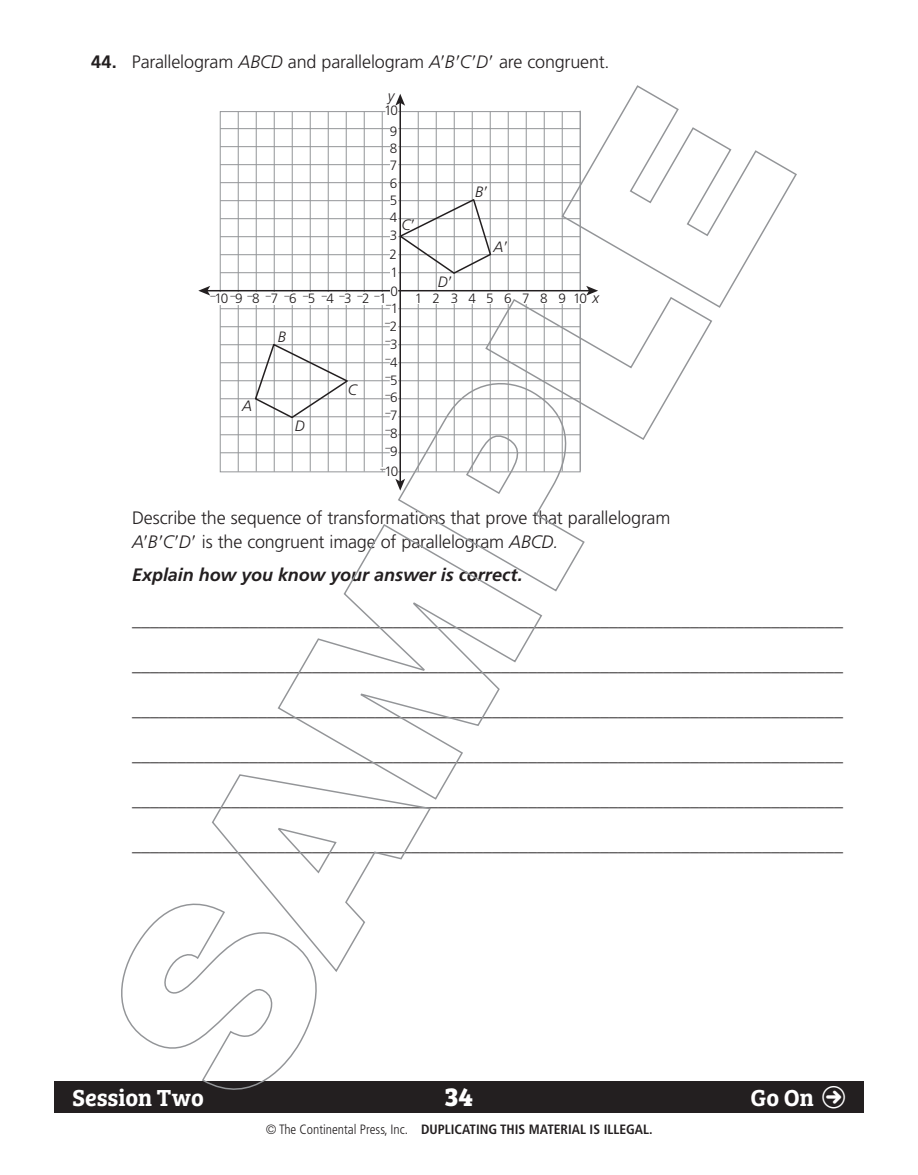
<style>
.page{position:relative;width:918px;height:1175px;background:#fff}
.page>*{position:absolute;margin:0;border:0;box-sizing:border-box;transform-origin:0 0}
.t1{font:700 27px "Bree Serif";color:#fff}
.t2{font:24px "Bree Serif Sb";color:#fff}
.t3{font:300 18px/24px "Frutiger LT Pro";letter-spacing:-.01em;color:#231f20}
.t4{font:italic 700 18px "Frutiger LT Pro";letter-spacing:-.005em;color:#231f20}
.t5{font:italic 300 15px "Frutiger LT Pro";color:#231f20}
.t6{font:700 condensed 13.5px "Frutiger LT Pro";color:#231f20}
.t7{font:300 13.5px/19px "Frutiger LT Pro";letter-spacing:.755em;color:#231f20}
.t8{font:300 10.5px/17.7px "Frutiger LT Pro";color:#231f20;text-align:justify}
.s1{font-weight:700}
.s2{font-style:italic}
.s3{font-size:13.5px}
.s4{font-family:"Combi Numerals Pro Extras";font-size:30px}
.s5{font-weight:300}
</style>
<div class="page">
<div style="left:54px;top:1081px;width:810px;height:31px;background:#231f20"></div>
<hr style="left:328px;top:112px;width:1px;height:360px;background:#939598">
<hr style="left:346px;top:112px;width:1px;height:360px;background:#939598">
<hr style="left:364px;top:112px;width:1px;height:359px;background:#939598">
<hr style="left:310px;top:112px;width:1px;height:359px;background:#939598">
<hr style="left:274px;top:112px;width:1px;height:360px;background:#939598">
<hr style="left:292px;top:112px;width:1px;height:360px;background:#939598">
<hr style="left:256px;top:112px;width:1px;height:359px;background:#939598">
<hr style="left:238px;top:112px;width:1px;height:360px;background:#939598">
<hr style="left:220px;top:218px;width:360px;height:1px;background:#939598">
<hr style="left:220px;top:236px;width:360px;height:1px;background:#939598">
<hr style="left:220px;top:254px;width:360px;height:1px;background:#939598">
<hr style="left:220px;top:200px;width:360px;height:1px;background:#939598">
<hr style="left:220px;top:272px;width:360px;height:1px;background:#939598">
<hr style="left:220px;top:146px;width:360px;height:1px;background:#939598">
<hr style="left:220px;top:164px;width:360px;height:1px;background:#939598">
<hr style="left:220px;top:182px;width:360px;height:1px;background:#939598">
<hr style="left:220px;top:128px;width:360px;height:1px;background:#939598">
<hr style="left:220px;top:308px;width:360px;height:1px;background:#939598">
<hr style="left:220px;top:326px;width:360px;height:1px;background:#939598">
<hr style="left:220px;top:344px;width:360px;height:1px;background:#939598">
<hr style="left:220px;top:362px;width:360px;height:1px;background:#939598">
<hr style="left:220px;top:380px;width:360px;height:1px;background:#939598">
<hr style="left:220px;top:398px;width:360px;height:1px;background:#939598">
<hr style="left:220px;top:416px;width:360px;height:1px;background:#939598">
<hr style="left:220px;top:434px;width:360px;height:1px;background:#939598">
<hr style="left:220px;top:452px;width:360px;height:1px;background:#939598">
<div style="left:209px;top:292px;width:175px;height:12px;background:#fff"></div>
<hr style="left:207px;top:290px;width:383px;height:1px;background:#231f20">
<svg style="left:198px;top:286px;width:12px;height:9px"></svg>
<svg style="left:254px;top:342px;width:96px;height:77px"></svg>
<svg style="left:121px;top:903px;width:196px;height:186px"></svg>
<svg style="left:211px;top:774px;width:220px;height:199px"></svg>
<svg style="left:277px;top:533px;width:266px;height:267px"></svg>
<svg style="left:632px;top:85px;width:165px;height:223px"></svg>
<svg style="left:379px;top:94px;width:334px;height:498px"></svg>
<p class="t3" style="left:91px;top:49px;width:520px"><span class="s1">44.</span> Parallelogram <span class="s2">ABCD</span> and parallelogram <span class="s2">A B C D</span> are congruent.</p>
<p class="t5" style="left:388px;top:87px;width:8px">y</p>
<p class="t7" style="left:384px;top:101px;width:15px">10</p>
<p class="t7" style="left:390px;top:122px;width:9px">9</p>
<p class="t7" style="left:390px;top:139px;width:9px">8</p>
<p class="t7" style="left:390px;top:156px;width:9px">7</p>
<p class="t7" style="left:390px;top:174px;width:9px">6</p>
<p class="t7" style="left:390px;top:191px;width:9px">5</p>
<p class="t7" style="left:390px;top:208px;width:9px">4</p>
<p class="t5" style="left:401px;top:216px;width:11px">C</p>
<p class="t7" style="left:390px;top:226px;width:9px">3</p>
<p class="t7" style="left:390px;top:244px;width:9px">2</p>
<p class="t5" style="left:475px;top:183px;width:10px">B</p>
<p class="t5" style="left:493px;top:238px;width:12px">A</p>
<p class="t7" style="left:390px;top:262px;width:9px">1<br>0</p>
<p class="t7" style="left:210px;top:289px;width:19px"><sup>–</sup>10</p>
<p class="t8" style="left:322px;top:286px;width:14px">–<span class="s3">4</span></p>
<p class="t8" style="left:230px;top:286px;width:14px">–<span class="s3">9</span></p>
<p class="t8" style="left:339px;top:286px;width:49px">–<span class="s3">3</span> –<span class="s3">2</span> –<span class="s3">1</span></p>
<p class="t8" style="left:247px;top:286px;width:14px">–<span class="s3">8</span></p>
<p class="t8" style="left:285px;top:286px;width:14px">–<span class="s3">6</span></p>
<p class="t8" style="left:266px;top:286px;width:14px">–<span class="s3">7</span></p>
<p class="t8" style="left:303px;top:286px;width:14px">–<span class="s3">5</span></p>
<p class="t8" style="left:386px;top:296px;width:14px">–<span class="s3">1</span></p>
<p class="t5" style="left:242px;top:397px;width:12px">A</p>
<p class="t5" style="left:278px;top:328px;width:10px">B</p>
<p class="t5" style="left:295px;top:417px;width:12px">D</p>
<p class="t5" style="left:348px;top:381px;width:11px">C</p>
<p class="t8" style="left:385px;top:314px;width:14px">–<span class="s3">2</span></p>
<p class="t8" style="left:386px;top:332px;width:14px">–<span class="s3">3</span></p>
<p class="t8" style="left:385px;top:350px;width:14px">–<span class="s3">4 </span>–<span class="s3">5 </span>–<span class="s3">6 </span>–<span class="s3">7 </span>–<span class="s3">8 </span>–<span class="s3">9</span></p>
<p class="t7" style="left:380px;top:462px;width:19px"><sup>–</sup>10</p>
<p class="t5" style="left:438px;top:273px;width:12px">D</p>
<p class="t7" style="left:415px;top:289px;width:174px">12345678910</p>
<p class="t5" style="left:593px;top:289px;width:8px">x</p>
<p class="t3" style="left:132px;top:505px;width:540px">Describe the sequence of transformations that prove that parallelogram<br><span class="s2">A B C D</span> is the congruent image of parallelogram <span class="s2">ABCD.</span></p>
<p class="t4" style="left:132px;top:564px;width:392px">Explain how you know your answer is correct.</p>
<p class="t3" style="left:132px;top:607px;width:712px">_______________________________________________________________________________</p>
<p class="t3" style="left:132px;top:652px;width:712px">_______________________________________________________________________________</p>
<p class="t3" style="left:132px;top:697px;width:712px">_______________________________________________________________________________</p>
<p class="t3" style="left:132px;top:742px;width:712px">_______________________________________________________________________________</p>
<p class="t3" style="left:132px;top:787px;width:712px">_______________________________________________________________________________</p>
<p class="t3" style="left:132px;top:832px;width:712px">_______________________________________________________________________________</p>
<h2 class="t2" style="left:72px;top:1079px;width:133px">Session Two</h2>
<h1 class="t1" style="left:445px;top:1075px;width:30px">34</h1>
<h2 class="t2" style="left:750px;top:1079px;width:97px">Go On <span class="s4">d</span></h2>
<p class="t6" style="left:266px;top:1121px;width:388px"><span class="s5">© The Continental Press, Inc.</span> DUPLICATING THIS MATERIAL IS ILLEGAL.</p>
</div>
